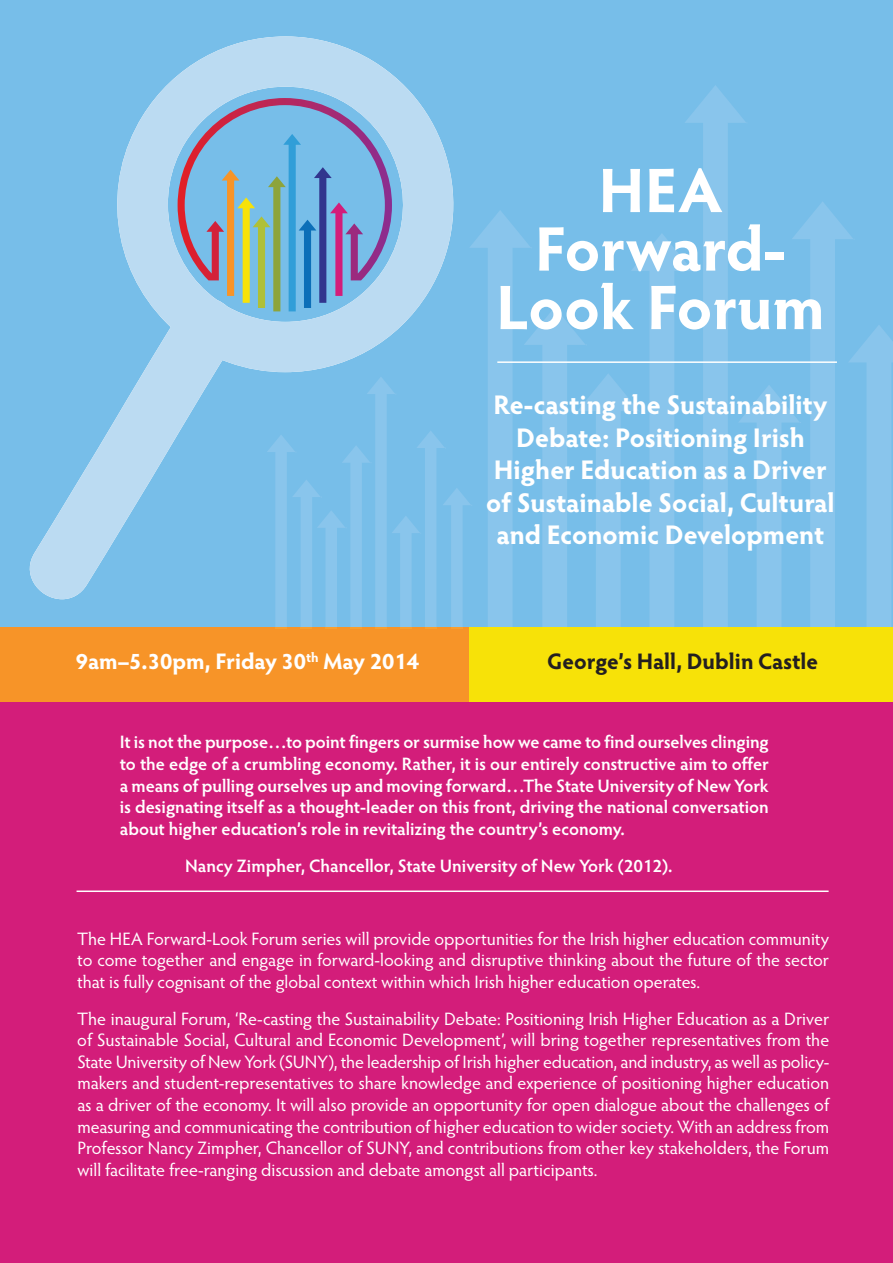
<style>
.page{position:relative;width:893px;height:1263px;background:#fff}
.page>*{position:absolute;margin:0;border:0;box-sizing:border-box;transform-origin:0 0}
.t1{font:700 63px/58.5px "Hypatia Sans Pro";letter-spacing:.005em;color:#fff;text-align:center}
.t2{font:700 27px/32.4px "Hypatia Sans Pro";color:#fff;text-align:center}
.t3{font:700 22.5px "Hypatia Sans Pro";color:#fff}
.t4{font:700 22.5px "Hypatia Sans Pro";color:#231f20}
.t5{font:18px/21.6px "Hypatia Sans Pro";color:#fff;text-align:justify}
.t6{font:600 18px/21.6px "Hypatia Sans Pro";color:#fff;text-align:justify}
</style>
<div class="page">
<div style="left:0;top:0;width:893px;height:627px;background:#77bee9"></div>
<svg style="left:28px;top:36px;width:431px;height:563px;background:#8ec7ec"></svg>
<div style="left:0;top:627px;width:893px;height:636px;background:#d31d7a"></div>
<div style="left:0;top:627px;width:477px;height:75px;background:#f79428"></div>
<div style="left:469px;top:627px;width:424px;height:75px;background:#f7e208"></div>
<svg style="left:178px;top:85px;width:715px;height:544px;background:#81bfe5"></svg>
<hr style="left:497px;top:361px;width:340px;height:2px;background:#fff">
<hr style="left:77px;top:890px;width:752px;height:2px;background:#fff">
<h1 class="t1" style="left:496px;top:167px;width:330px">HEA<br>Forward-<br>Look Forum</h1>
<h2 class="t2" style="left:486px;top:391px;width:350px">Re-casting the Sustainability<br>Debate: Positioning Irish<br>Higher Education as a Driver of Sustainable Social, Cultural and Economic Development</h2>
<p class="t3" style="left:76px;top:653px;width:345px">9am–5.30pm, Friday 30<sup>th</sup> May 2014</p>
<p class="t4" style="left:547px;top:653px;width:272px">George’s Hall, Dublin Castle</p>
<p class="t6" style="left:120px;top:733px;width:651px">It is not the purpose…to point fingers or surmise how we came to find ourselves clinging to the edge of a crumbling economy. Rather, it is our entirely constructive aim to offer a means of pulling ourselves up and moving forward…The State University of New York is designating itself as a thought-leader on this front, driving the national conversation about higher education’s role in revitalizing the country’s economy.</p>
<p class="t6" style="left:185px;top:856px;width:489px">Nancy Zimpher, Chancellor, State University of New York (2012).</p>
<p class="t5" style="left:77px;top:929px;width:753px">The HEA Forward-Look Forum series will provide opportunities for the Irish higher education community to come together and engage in forward-looking and disruptive thinking about the future of the sector that is fully cognisant of the global context within which Irish higher education operates.</p>
<p class="t5" style="left:77px;top:1009px;width:753px">The inaugural Forum, ‘Re-casting the Sustainability Debate: Positioning Irish Higher Education as a Driver of Sustainable Social, Cultural and Economic Development’, will bring together representatives from the State University of New York (SUNY), the leadership of Irish higher education, and industry, as well as policy&shy;makers and student-representatives to share knowledge and experience of positioning higher education as a driver of the economy. It will also provide an opportunity for open dialogue about the challenges of measuring and communicating the contribution of higher education to wider society. With an address from Professor Nancy Zimpher, Chancellor of SUNY, and contributions from other key stakeholders, the Forum will facilitate free-ranging discussion and debate amongst all participants.</p>
</div>
